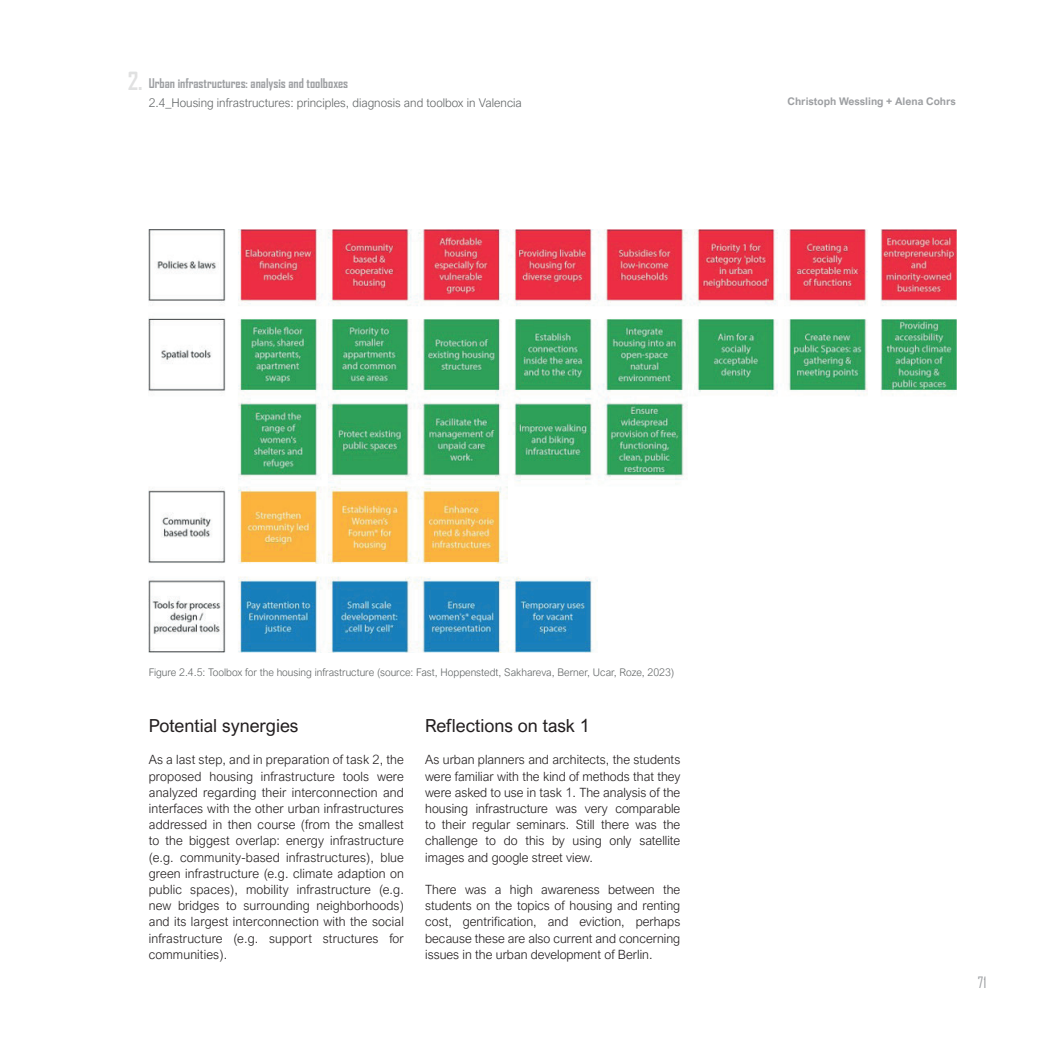
<style>
.page{position:relative;width:1063px;height:1063px;background:#fff}
.page>*{position:absolute;margin:0;border:0;box-sizing:border-box;transform-origin:0 0}
.Subtítulo_interior{font:18px "Arial Nova";color:#231f20}
.t1{font:15px "Agency FB";color:#9d9fa2}
.Cuerpo_texto{font:300 12.75px/16.2px "Arial Nova";color:#231f20;text-align:justify}
.t2{font:700 12.75px "Agency FB";color:#9d9fa2}
.t3{font:300 12px "Arial Nova";color:#636768}
.Pie_de_foto{font:300 10.5px "Arial Nova";color:#636768}
.t4{font:700 10.5px "Arial Nova";color:#9d9fa2}
.s1{font-size:24px;color:#636768}
</style>
<div class="page">
<img style="left:149px;top:230px;width:808px;height:422px">
<p class="t2" style="left:128px;top:75px;width:222px"><span class="s1">2.</span> Urban infrastructures: analysis and toolboxes</p>
<p class="t3" style="left:149px;top:96px;width:375px">2.4_Housing infrastructures: principles, diagnosis and toolbox in Valencia</p>
<p class="t4" style="left:788px;top:96px;width:170px">Christoph Wessling + Alena Cohrs</p>
<p class="Pie_de_foto" style="left:149px;top:666px;width:527px">Figure 2.4.5: Toolbox for the housing infrastructure (source: Fast, Hoppenstedt, Sakhareva, Berner, Ucar, Roze, 2023)</p>
<p class="Subtítulo_interior" style="left:149px;top:715px;width:151px">Potential synergies</p>
<p class="Cuerpo_texto" style="left:149px;top:752px;width:257px">As a last step, and in preparation of task 2, the proposed housing infrastructure tools were analyzed regarding their interconnection and interfaces with the other urban infrastructures addressed in then course (from the smallest to the biggest overlap: energy infrastructure (e.g. community-based infrastructures), blue green infrastructure (e.g. climate adaption on public spaces), mobility infrastructure (e.g. new bridges to surrounding neighborhoods) and its largest interconnection with the social infrastructure (e.g. support structures for communities).</p>
<p class="Subtítulo_interior" style="left:425px;top:715px;width:166px">Reflections on task 1</p>
<p class="Cuerpo_texto" style="left:425px;top:752px;width:257px">As urban planners and architects, the students were familiar with the kind of methods that they were asked to use in task 1. The analysis of the housing infrastructure was very comparable to their regular seminars. Still there was the challenge to do this by using only satellite images and google street view.</p>
<p class="Cuerpo_texto" style="left:425px;top:881px;width:257px">There was a high awareness between the students on the topics of housing and renting cost, gentrification, and eviction, perhaps because these are also current and concerning issues in the urban development of Berlin.</p>
<p class="t1" style="left:978px;top:974px;width:10px">71</p>
</div>
